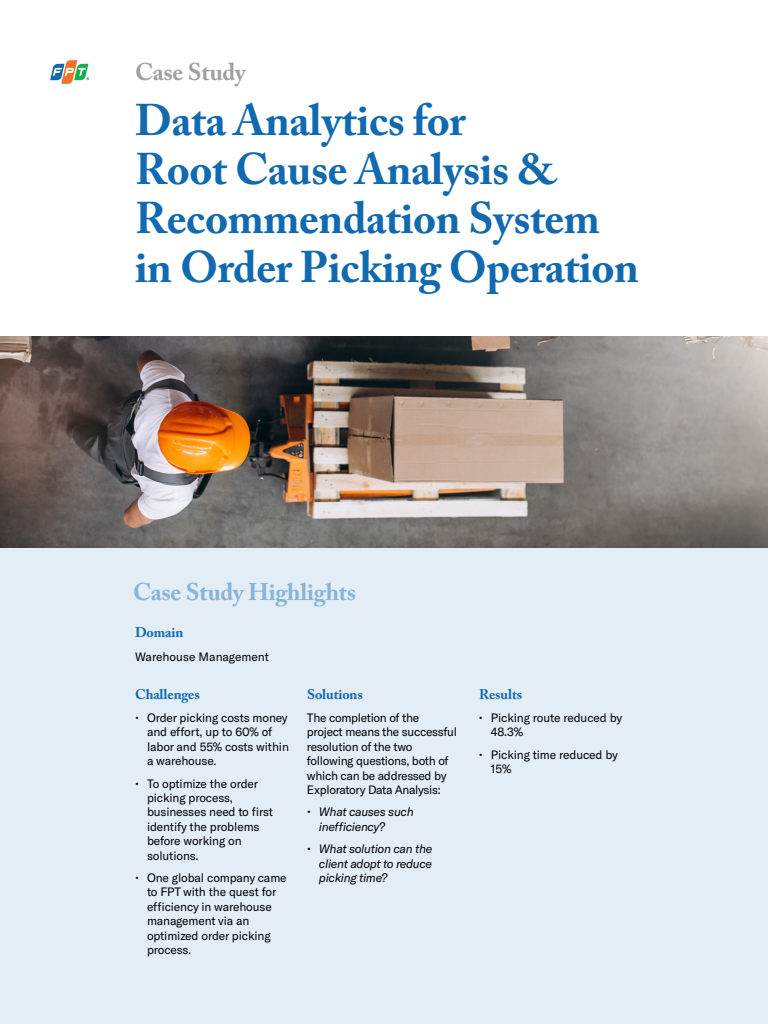
<style>
.page{position:relative;width:768px;height:1024px;background:#fff}
.page>*{position:absolute;margin:0;border:0;box-sizing:border-box;transform-origin:0 0}
.t1{font:700 44px/49px "Adobe Caslon Pro";letter-spacing:-.01em;color:#1169b0}
.t2{font:700 24px "Adobe Caslon Pro";letter-spacing:-.01em;color:#88b4d7}
.t3{font:700 24px "Adobe Caslon Pro";letter-spacing:-.01em;color:#a0a0a0}
.t4{font:700 14px "Adobe Caslon Pro";letter-spacing:-.01em;color:#1169b0}
.t5{font:12px/14.4px "GT America";letter-spacing:-.01em;color:#000}
.t6{font:italic 12px/14.4px "GT America";letter-spacing:-.025em;color:#000}
</style>
<div class="page">
<div style="left:0;top:548px;width:768px;height:476px;background:#e2edf6"></div>
<svg style="left:50px;top:60px;width:39px;height:24px"></svg>
<img style="left:0;top:336px;width:768px;height:212px">
<h2 class="t3" style="left:135px;top:58px;width:112px">Case Study</h2>
<h1 class="t1" style="left:135px;top:95px;width:506px">Data Analytics for<br>Root Cause Analysis &amp;<br>Recommendation System in Order Picking Operation</h1>
<h2 class="t2" style="left:133px;top:578px;width:225px">Case Study Highlights</h2>
<p class="t4" style="left:135px;top:624px;width:50px">Domain</p>
<p class="t5" style="left:135px;top:649px;width:136px">Warehouse Management</p>
<p class="t4" style="left:135px;top:686px;width:66px">Challenges</p>
<p class="t4" style="left:307px;top:686px;width:57px">Solutions</p>
<p class="t4" style="left:479px;top:686px;width:45px">Results</p>
<p class="t5" style="left:147px;top:711px;width:143px;text-indent:-12px">• Order picking costs money and effort, up to 60% of labor and 55% costs within a warehouse.</p>
<p class="t5" style="left:147px;top:776px;width:128px;text-indent:-12px">• To optimize the order picking process, businesses need to first identify the problems before working on solutions.</p>
<p class="t5" style="left:147px;top:871px;width:141px;text-indent:-12px">• One global company came to FPT with the quest for efficiency in warehouse management via an optimized order picking process.</p>
<p class="t5" style="left:307px;top:711px;width:152px">The completion of the project means the successful resolution of the two following questions, both of which can be addressed by<br>Exploratory Data Analysis:</p>
<p class="t6" style="left:319px;top:805px;width:96px;text-indent:-12px">• What causes such inefficiency?</p>
<p class="t6" style="left:319px;top:842px;width:115px;text-align:justify;text-indent:-12px">• What solution can the client adopt to reduce picking time?</p>
<p class="t5" style="left:491px;top:711px;width:133px;text-indent:-12px">• Picking route reduced by<br>48.3%</p>
<p class="t5" style="left:491px;top:747px;width:129px;text-indent:-12px">• Picking time reduced by<br>15%</p>
</div>
